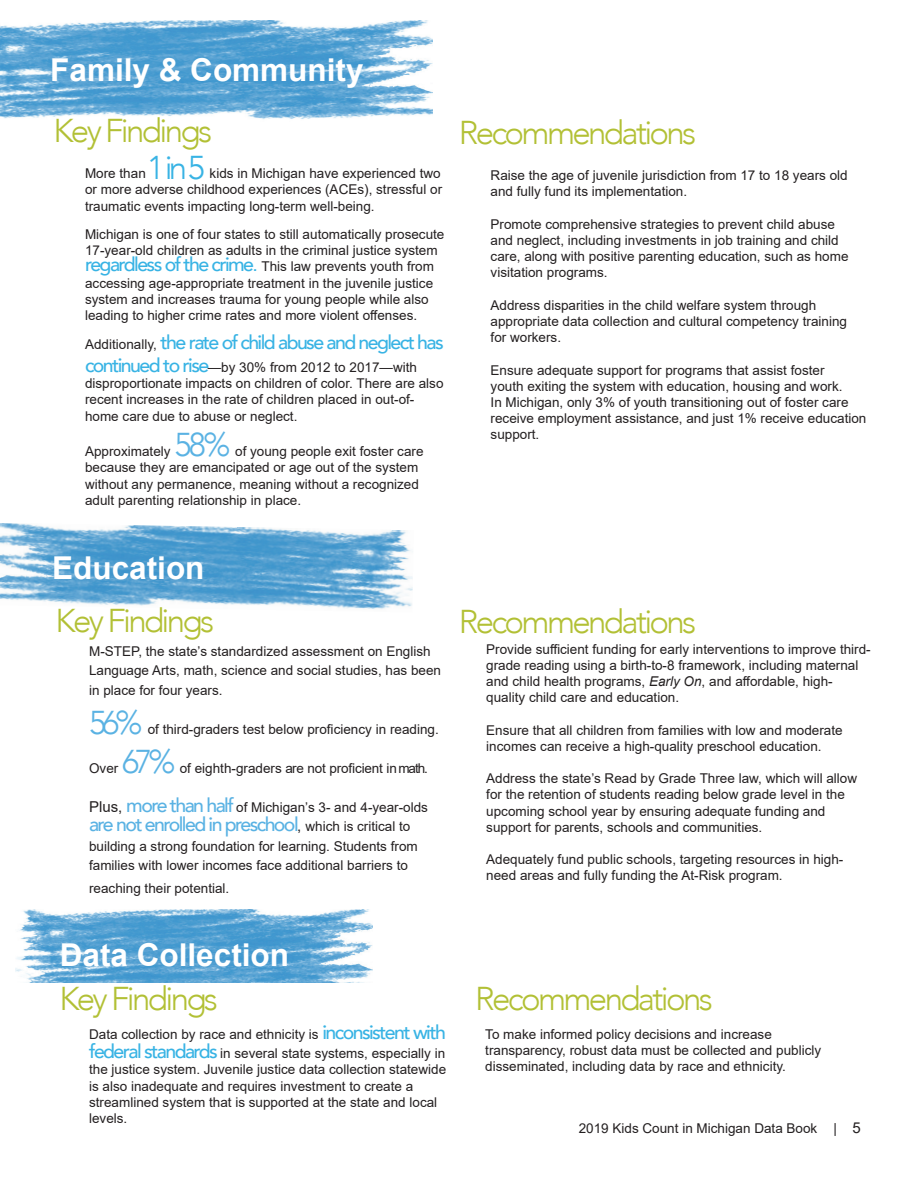
<style>
.page{position:relative;width:918px;height:1188px;background:#fff}
.page>*{position:absolute;margin:0;border:0;box-sizing:border-box;transform-origin:0 0}
.t1{font:300 33px "Avenir";letter-spacing:-.08em;color:#b2c035}
.t2{font:300 33px "Avenir";color:#5ab2e3}
.t3{font:300 33px "Avenir";color:#38b3e4}
.t4{font:700 31.5px "Arial";color:#fff}
.t5{font:500 19.5px "Avenir";letter-spacing:-.08em;color:#38b3e4}
.t6{font:500 19.5px "Avenir";letter-spacing:-.08em;color:#5ab2e3}
.t7{font:13.5px/16.2px "Arial";color:#231f20}
.s1{font-family:"Avenir";font-weight:500;font-size:19.5px;color:#38b3e4}
.s2{font-size:19.5px;color:#38b3e4}
.s3{font-family:"Arial";font-weight:400;font-size:13.5px;color:#231f20}
.s4{font-family:"Avenir";font-weight:300;font-size:33px;color:#5ab2e3}
.s5{font-size:15px}
.s6{font-family:"Avenir";font-weight:500;font-size:19.5px;color:#5ab2e3}
.s7{font-family:"Arial";font-weight:400;font-size:15px;color:#231f20}
.s8{font-style:italic}
</style>
<div class="page">
<img style="left:0;top:523px;width:413px;height:86px">
<img style="left:0;top:21px;width:433px;height:99px">
<img style="left:15px;top:909px;width:357px;height:73px">
<h2 class="t4" style="left:50px;top:48px;width:315px">Family &amp; Community</h2>
<h1 class="t1" style="left:53px;top:111px;width:160px">Key Findings</h1>
<h1 class="t1" style="left:459px;top:114px;width:239px">Recommendations</h1>
<h1 class="t3" style="left:147px;top:148px;width:59px">1 in 5</h1>
<p class="t7" style="left:85px;top:165px;width:359px;text-align:justify;text-indent:125px">kids in Michigan have experienced two or more adverse childhood experiences (ACEs), stressful or traumatic events impacting long-term well-being.</p>
<p class="t7" style="left:85px;top:226px;width:361px">Michigan is one of four states to still automatically prosecute 17-year-old children as adults in the criminal justice system <span class="s1">regardless of the crime</span><span class="s2">.</span> This law prevents youth from accessing age-appropriate treatment in the juvenile justice system and increases trauma for young people while also leading to higher crime rates and more violent offenses.</p>
<h3 class="t5" style="left:85px;top:325px;width:360px"><span class="s3">Additionally,</span> the rate of child abuse and neglect has</h3>
<p class="t7" style="left:85px;top:359px;width:360px"><span class="s1">continued to rise</span>—by 30% from 2012 to 2017—with disproportionate impacts on children of color. There are also recent increases in the rate of children placed in out-of&shy;home care due to abuse or neglect.</p>
<p class="t7" style="left:85px;top:443px;width:87px">Approximately</p>
<p class="t7" style="left:85px;top:165px;width:62px">More than</p>
<h1 class="t2" style="left:174px;top:425px;width:57px">58%</h1>
<p class="t7" style="left:85px;top:443px;width:340px;text-indent:150px">of young people exit foster care because they are emancipated or age out of the system without any permanence, meaning without a recognized adult parenting relationship in place.</p>
<h2 class="t4" style="left:52px;top:546px;width:154px">Education</h2>
<p class="t7" style="left:491px;top:167px;width:359px">Raise the age of juvenile jurisdiction from 17 to 18 years old and fully fund its implementation.</p>
<p class="t7" style="left:491px;top:216px;width:359px">Promote comprehensive strategies to prevent child abuse and neglect, including investments in job training and child care, along with positive parenting education, such as home visitation programs.</p>
<p class="t7" style="left:491px;top:297px;width:358px">Address disparities in the child welfare system through appropriate data collection and cultural competency training for workers.</p>
<p class="t7" style="left:491px;top:362px;width:377px">Ensure adequate support for programs that assist foster<br>youth exiting the system with education, housing and work.<br>In Michigan, only 3% of youth transitioning out of foster care receive employment assistance, and just 1% receive education support.</p>
<h1 class="t1" style="left:56px;top:601px;width:160px">Key Findings</h1>
<h1 class="t1" style="left:459px;top:602px;width:239px">Recommendations</h1>
<p class="t7" style="left:89px;top:641px;width:353px;line-height:19.5px">M-STEP, the state’s standardized assessment on English<br>Language Arts, math, science and social studies, has been in place for four years.</p>
<h1 class="t2" style="left:89px;top:703px;width:55px">56%</h1>
<p class="t7" style="left:148px;top:721px;width:293px">of third-graders test below proficiency in reading.</p>
<p class="t7" style="left:89px;top:760px;width:340px">Over <span class="s4">67%</span> of eighth-graders are not proficient in math.</p>
<p class="t7" style="left:89px;top:799px;width:340px"><span class="s5">Plus,</span> <span class="s6">more than half</span> of Michigan’s 3- and 4-year-olds</p>
<h3 class="t6" style="left:89px;top:808px;width:323px">are not enrolled in preschool<span class="s7">,</span> <span class="s3">which is critical to</span></h3>
<p class="t7" style="left:89px;top:836px;width:330px;line-height:19.5px">building a strong foundation for learning. Students from families with lower incomes face additional barriers to</p>
<p class="t7" style="left:89px;top:880px;width:142px">reaching their potential.</p>
<p class="t7" style="left:486px;top:641px;width:386px">Provide sufficient funding for early interventions to improve third&shy;grade reading using a birth-to-8 framework, including maternal and child health programs, <span class="s8">Early On</span>, and affordable, high&shy;quality child care and education.</p>
<p class="t7" style="left:486px;top:722px;width:358px">Ensure that all children from families with low and moderate incomes can receive a high-quality preschool education.</p>
<p class="t7" style="left:486px;top:770px;width:372px">Address the state’s Read by Grade Three law, which will allow for the retention of students reading below grade level in the upcoming school year by ensuring adequate funding and support for parents, schools and communities.</p>
<p class="t7" style="left:486px;top:851px;width:359px">Adequately fund public schools, targeting resources in high&shy;need areas and fully funding the At-Risk program.</p>
<h2 class="t4" style="left:60px;top:933px;width:231px">Data Collection</h2>
<h1 class="t1" style="left:59px;top:979px;width:160px">Key Findings</h1>
<h1 class="t1" style="left:475px;top:979px;width:239px">Recommendations</h1>
<p class="t7" style="left:89px;top:1024px;width:358px;line-height:19.5px">Data collection by race and ethnicity is <span class="s1">inconsistent with federal standards</span> in several state systems, especially in</p>
<p class="t7" style="left:89px;top:1061px;width:359px">the justice system. Juvenile justice data collection statewide is also inadequate and requires investment to create a streamlined system that is supported at the state and local levels.</p>
<p class="t7" style="left:485px;top:1026px;width:337px">To make informed policy decisions and increase transparency, robust data must be collected and publicly disseminated, including data by race and ethnicity.</p>
<p class="t7" style="left:579px;top:1121px;width:283px">2019 Kids Count in Michigan Data Book | <span class="s5">5</span></p>
</div>
